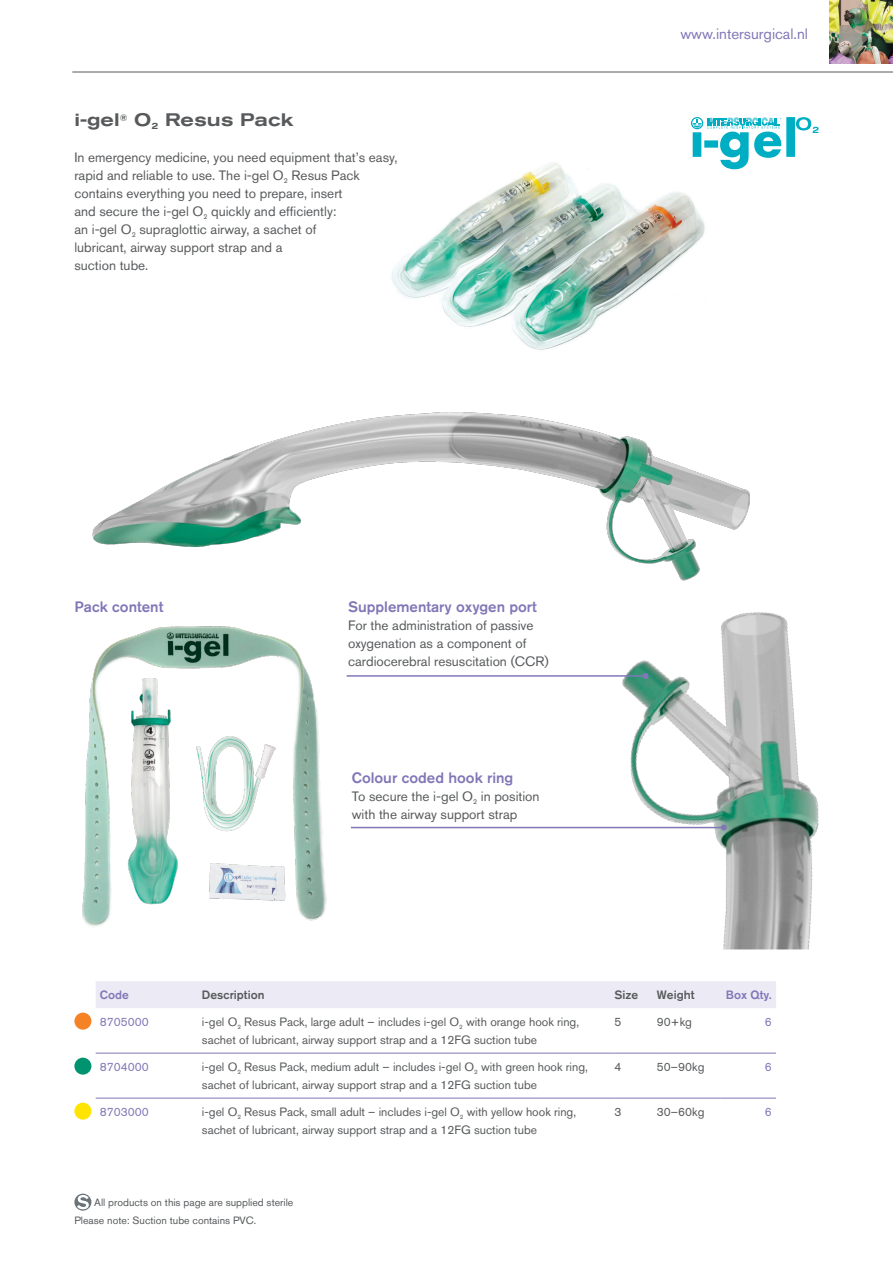
<style>
.page{position:relative;width:893px;height:1263px;background:#fff}
.page>*{position:absolute;margin:0;border:0;box-sizing:border-box;transform-origin:0 0}
.body_text_heading{font:500 expanded 18px "Akzidenz Grotesk BQ";color:#57595b}
.sub_heading_anaesthe{font:500 15px "Akzidenz Grotesk BQ";color:#8177b7}
.t1{font:15px "Akzidenz Grotesk BQ";color:#8177b7}
.body_text{font:13.5px/18px "Akzidenz Grotesk BQ";color:#57595b}
.table_text{font:12px/18px "Akzidenz Grotesk BQ";color:#57595b}
.table_text-2{font:12px "Akzidenz Grotesk BQ";color:#8177b7}
.table_text_heading{font:500 12px "Akzidenz Grotesk BQ";color:#57595b}
.table_text_heading-2{font:500 12px "Akzidenz Grotesk BQ";color:#8177b7}
.note{font:10.5px "Akzidenz Grotesk BQ";color:#57595b}
</style>
<div class="page">
<hr style="left:72px;top:72px;width:821px;height:1px;background:#57595b">
<img style="left:829px;top:0;width:64px;height:63px">
<img style="left:391px;top:162px;width:314px;height:188px">
<svg style="left:691px;top:117px;width:128px;height:52px"></svg>
<div style="left:96px;top:981px;width:680px;height:27px;background:#ecebf5"></div>
<hr style="left:96px;top:1053px;width:106px;height:1px;background:#8177b7">
<hr style="left:202px;top:1053px;width:412px;height:1px;background:#8177b7">
<hr style="left:614px;top:1053px;width:43px;height:1px;background:#8177b7">
<hr style="left:657px;top:1053px;width:64px;height:1px;background:#8177b7">
<hr style="left:721px;top:1053px;width:55px;height:1px;background:#8177b7">
<hr style="left:96px;top:1098px;width:106px;height:1px;background:#8177b7">
<hr style="left:202px;top:1098px;width:412px;height:1px;background:#8177b7">
<hr style="left:614px;top:1098px;width:43px;height:1px;background:#8177b7">
<hr style="left:657px;top:1098px;width:64px;height:1px;background:#8177b7">
<hr style="left:721px;top:1098px;width:55px;height:1px;background:#8177b7">
<div style="left:74px;top:1012px;width:17px;height:18px;background:#f58326;border-radius:50%"></div>
<div style="left:74px;top:1057px;width:17px;height:18px;background:#009370;border-radius:50%"></div>
<div style="left:74px;top:1102px;width:17px;height:18px;background:#ffe400;border-radius:50%"></div>
<img style="left:92px;top:412px;width:658px;height:144px">
<img style="left:82px;top:626px;width:245px;height:300px">
<img style="left:613px;top:556px;width:206px;height:393px">
<hr style="left:347px;top:675px;width:299px;height:2px;background:#8177b7">
<svg style="left:643px;top:673px;width:6px;height:6px"></svg>
<hr style="left:351px;top:827px;width:373px;height:1px;background:#8177b7">
<svg style="left:721px;top:824px;width:6px;height:6px"></svg>
<img style="left:96px;top:666px;width:113px;height:247px">
<img style="left:199px;top:857px;width:92px;height:50px">
<img style="left:185px;top:720px;width:96px;height:117px">
<svg style="left:74px;top:1193px;width:17px;height:18px"></svg>
<svg style="left:77px;top:1195px;width:12px;height:14px"></svg>
<p class="body_text_heading" style="left:74px;top:109px;width:220px">i-gel<sup>®</sup> O<sub>2</sub> Resus Pack</p>
<p class="body_text" style="left:74px;top:148px;width:325px">In emergency medicine, you need equipment that’s easy, rapid and reliable to use. The i-gel O<sub>2</sub> Resus Pack contains everything you need to prepare, insert<br>and secure the i-gel O<sub>2</sub> quickly and efficiently:<br>an i-gel O<sub>2</sub> supraglottic airway, a sachet of<br>lubricant, airway support strap and a<br>suction tube.</p>
<p class="t1" style="left:680px;top:25px;width:129px">www.intersurgical.nl</p>
<p class="sub_heading_anaesthe" style="left:74px;top:598px;width:90px">Pack content</p>
<p class="sub_heading_anaesthe" style="left:348px;top:598px;width:190px">Supplementary oxygen port</p>
<p class="body_text" style="left:348px;top:616px;width:202px">For the administration of passive oxygenation as a component of cardiocerebral resuscitation (CCR)</p>
<p class="sub_heading_anaesthe" style="left:352px;top:769px;width:163px">Colour coded hook ring</p>
<p class="body_text" style="left:352px;top:787px;width:189px">To secure the i-gel O<sub>2</sub> in position with the airway support strap</p>
<p class="table_text_heading-2" style="left:100px;top:987px;width:30px">Code</p>
<p class="table_text_heading" style="left:202px;top:987px;width:64px">Description</p>
<p class="table_text_heading" style="left:614px;top:987px;width:25px">Size</p>
<p class="table_text_heading" style="left:657px;top:987px;width:39px">Weight</p>
<p class="table_text_heading-2" style="left:726px;top:987px;width:47px">Box Qty.</p>
<p class="table_text-2" style="left:100px;top:1015px;width:50px">8705000</p>
<p class="table_text" style="left:202px;top:1013px;width:379px">i-gel O<sub>2</sub> Resus Pack, large adult – includes i-gel O<sub>2</sub> with orange hook ring, sachet of lubricant, airway support strap and a 12FG suction tube</p>
<p class="table_text" style="left:614px;top:1013px;width:8px">5</p>
<p class="table_text" style="left:657px;top:1013px;width:36px">90+kg</p>
<p class="table_text-2" style="left:765px;top:1015px;width:8px">6</p>
<p class="table_text-2" style="left:100px;top:1060px;width:50px">8704000</p>
<p class="table_text" style="left:202px;top:1058px;width:387px">i-gel O<sub>2</sub> Resus Pack, medium adult – includes i-gel O<sub>2</sub> with green hook ring, sachet of lubricant, airway support strap and a 12FG suction tube</p>
<p class="table_text" style="left:614px;top:1058px;width:8px">4</p>
<p class="table_text" style="left:657px;top:1058px;width:49px">50–90kg</p>
<p class="table_text-2" style="left:765px;top:1060px;width:8px">6</p>
<p class="table_text-2" style="left:100px;top:1105px;width:50px">8703000</p>
<p class="table_text" style="left:202px;top:1103px;width:376px">i-gel O<sub>2</sub> Resus Pack, small adult – includes i-gel O<sub>2</sub> with yellow hook ring, sachet of lubricant, airway support strap and a 12FG suction tube</p>
<p class="table_text" style="left:614px;top:1103px;width:8px">3</p>
<p class="table_text" style="left:657px;top:1103px;width:49px">30–60kg</p>
<p class="table_text-2" style="left:765px;top:1105px;width:8px">6</p>
<p class="note" style="left:94px;top:1196px;width:201px">All products on this page are supplied sterile</p>
<p class="note" style="left:74px;top:1214px;width:183px">Please note: Suction tube contains PVC.</p>
</div>
